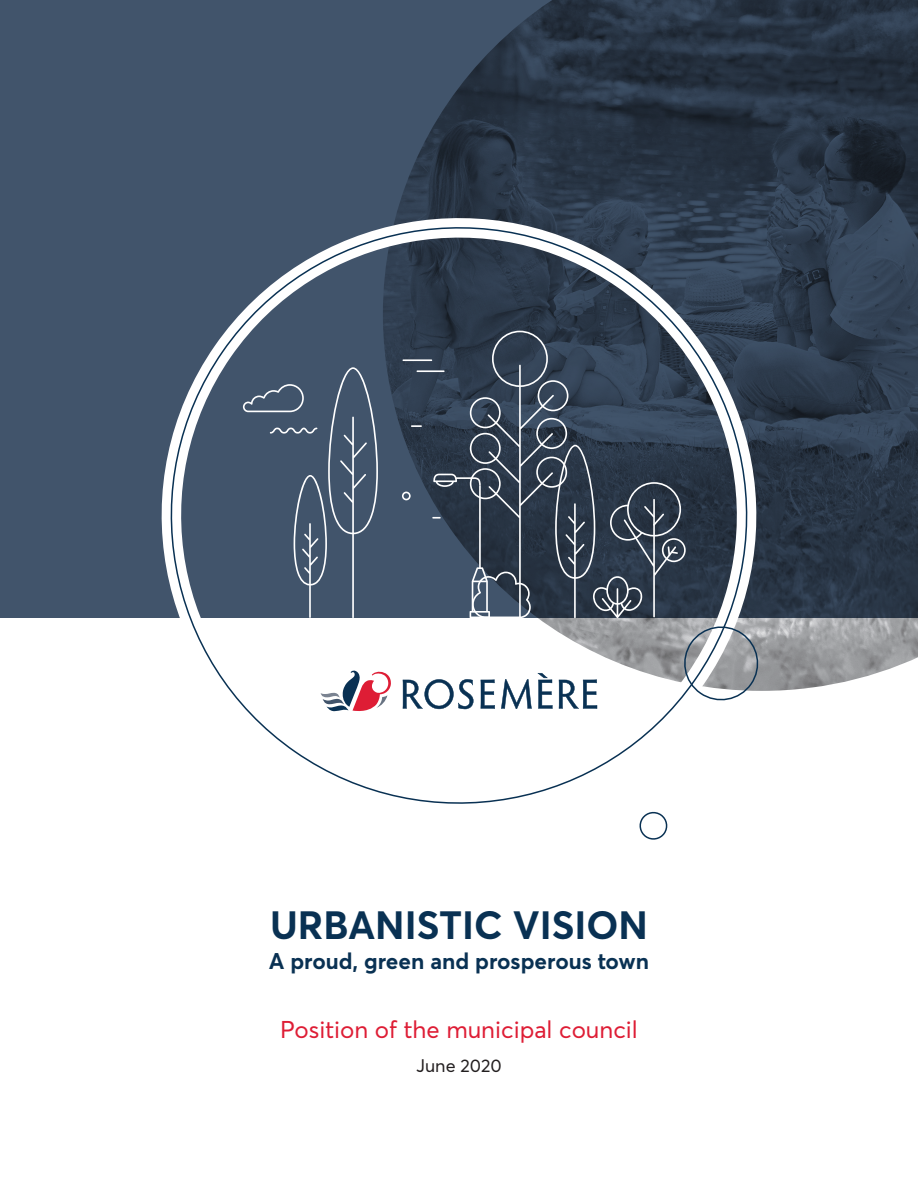
<style>
.page{position:relative;width:918px;height:1188px;background:#fff}
.page>*{position:absolute;margin:0;border:0;box-sizing:border-box;transform-origin:0 0}
.t1{font:700 39px "Averta";color:#093153}
.t2{font:24px "Averta";color:#de1d35}
.t3{font:700 22.5px "Averta";color:#093153}
.t4{font:18px "Averta";color:#231f20}
</style>
<div class="page">
<div style="left:0;top:0;width:918px;height:618px;background:#41546b"></div>
<img style="left:404px;top:0;width:514px;height:690px">
<svg style="left:161px;top:189px;width:625px;height:609px"></svg>
<svg style="left:402px;top:331px;width:360px;height:509px"></svg>
<p class="t1" style="left:270px;top:901px;width:379px">URBANISTIC VISION</p>
<p class="t3" style="left:269px;top:946px;width:382px">A proud, green and prosperous town</p>
<p class="t2" style="left:280px;top:1014px;width:359px">Position of the municipal council</p>
<p class="t4" style="left:416px;top:1055px;width:87px">June 2020</p>
</div>
